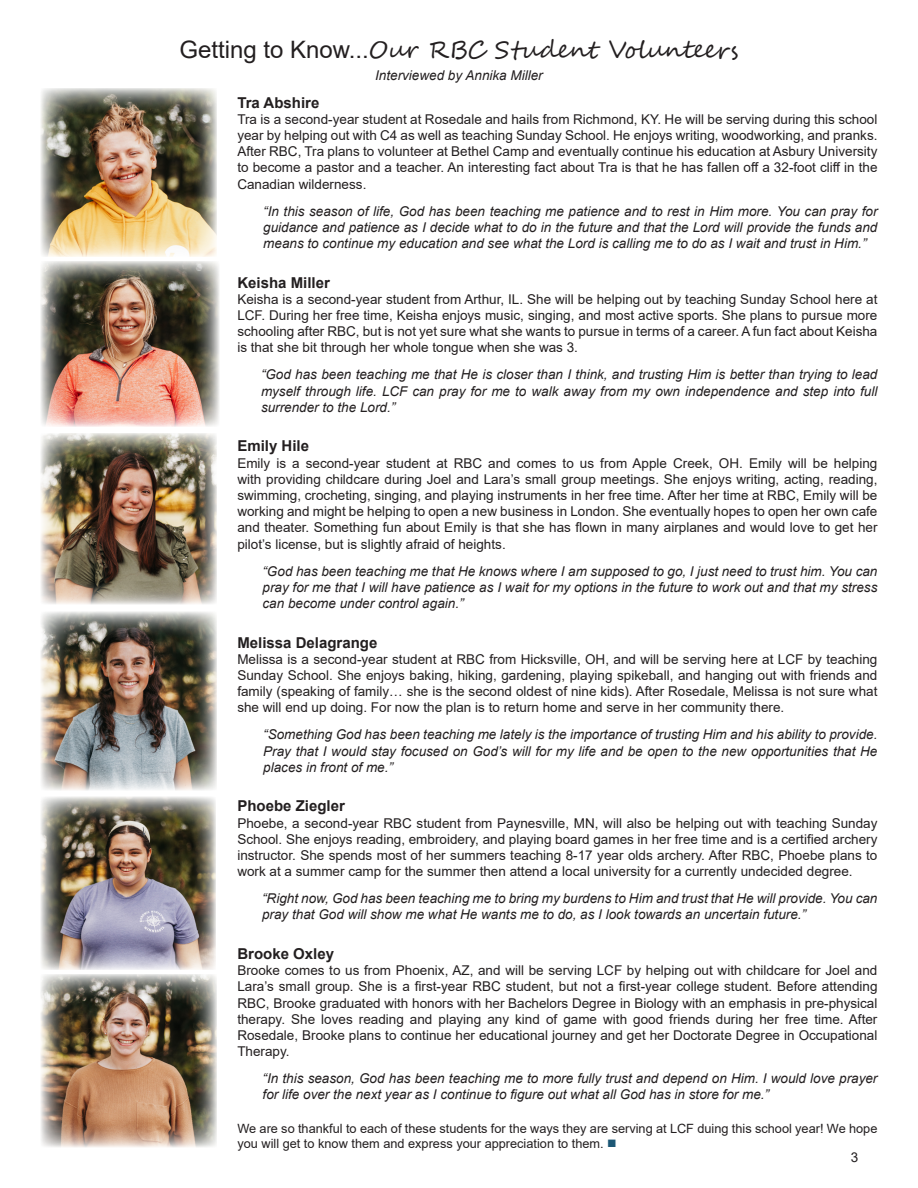
<style>
.page{position:relative;width:918px;height:1188px;background:#fff}
.page>*{position:absolute;margin:0;border:0;box-sizing:border-box;transform-origin:0 0}
.t1{font:24px "Segoe Script";color:#231f20}
.body_text_larger___b{font:700 15px "Arial";color:#231f20}
.body_text{font:13.5px/16.2px "Arial";color:#231f20;text-align:justify}
.body_text-2{font:italic 13.5px/16.2px "Arial";color:#231f20;text-align:justify}
.by_author{font:italic 13.5px "Arial";color:#231f20}
.body_text-3{font:12.75px/15.3px "Arial";color:#231f20}
.s1{font-family:"Arial"}
.s2{color:#1c5775}
</style>
<div class="page">
<img style="left:40px;top:88px;width:177px;height:169px">
<img style="left:41px;top:262px;width:178px;height:165px">
<img style="left:40px;top:433px;width:177px;height:171px">
<img style="left:41px;top:612px;width:176px;height:178px">
<img style="left:40px;top:974px;width:177px;height:174px">
<img style="left:40px;top:797px;width:176px;height:173px">
<p class="t1" style="left:179px;top:31px;width:561px"><span class="s1">Getting to Know...</span>Our RBC Student Volunteers</p>
<p class="by_author" style="left:375px;top:67px;width:169px">Interviewed by Annika Miller</p>
<p class="body_text_larger___b" style="left:237px;top:92px;width:83px">Tra Abshire</p>
<p class="body_text" style="left:237px;top:111px;width:642px">Tra is a second-year student at Rosedale and hails from Richmond, KY. He will be serving during this school year by helping out with C4 as well as teaching Sunday School. He enjoys writing, woodworking, and pranks.<br>After RBC, Tra plans to volunteer at Bethel Camp and eventually continue his education at Asbury University to become a pastor and a teacher. An interesting fact about Tra is that he has fallen off a 32-foot cliff in the Canadian wilderness.</p>
<p class="body_text-2" style="left:263px;top:203px;width:616px">“In this season of life, God has been teaching me patience and to rest in Him more. You can pray for guidance and patience as I decide what to do in the future and that the Lord will provide the funds and means to continue my education and see what the Lord is calling me to do as I wait and trust in Him.”</p>
<p class="body_text_larger___b" style="left:237px;top:272px;width:94px">Keisha Miller</p>
<p class="body_text" style="left:237px;top:291px;width:642px">Keisha is a second-year student from Arthur, IL. She will be helping out by teaching Sunday School here at LCF. During her free time, Keisha enjoys music, singing, and most active sports. She plans to pursue more schooling after RBC, but is not yet sure what she wants to pursue in terms of a career. A fun fact about Keisha is that she bit through her whole tongue when she was 3.</p>
<p class="body_text-2" style="left:261px;top:367px;width:618px">“God has been teaching me that He is closer than I think, and trusting Him is better than trying to lead myself through life. LCF can pray for me to walk away from my own independence and step into full surrender to the Lord.”</p>
<p class="body_text_larger___b" style="left:237px;top:436px;width:73px">Emily Hile</p>
<p class="body_text" style="left:237px;top:455px;width:642px">Emily is a second-year student at RBC and comes to us from Apple Creek, OH. Emily will be helping with providing childcare during Joel and Lara’s small group meetings. She enjoys writing, acting, reading, swimming, crocheting, singing, and playing instruments in her free time. After her time at RBC, Emily will be working and might be helping to open a new business in London. She eventually hopes to open her own cafe and theater. Something fun about Emily is that she has flown in many airplanes and would love to get her pilot’s license, but is slightly afraid of heights.</p>
<p class="body_text-2" style="left:262px;top:563px;width:616px">“God has been teaching me that He knows where I am supposed to go, I just need to trust him. You can pray for me that I will have patience as I wait for my options in the future to work out and that my stress can become under control again.”</p>
<p class="body_text_larger___b" style="left:237px;top:632px;width:142px">Melissa Delagrange</p>
<p class="body_text" style="left:237px;top:651px;width:642px">Melissa is a second-year student at RBC from Hicksville, OH, and will be serving here at LCF by teaching Sunday School. She enjoys baking, hiking, gardening, playing spikeball, and hanging out with friends and family (speaking of family… she is the second oldest of nine kids). After Rosedale, Melissa is not sure what she will end up doing. For now the plan is to return home and serve in her community there.</p>
<p class="body_text-2" style="left:263px;top:727px;width:616px">“Something God has been teaching me lately is the importance of trusting Him and his ability to provide.<br>Pray that I would stay focused on God’s will for my life and be open to the new opportunities that He places in front of me.”</p>
<p class="body_text_larger___b" style="left:237px;top:796px;width:109px">Phoebe Ziegler</p>
<p class="body_text" style="left:237px;top:815px;width:642px">Phoebe, a second-year RBC student from Paynesville, MN, will also be helping out with teaching Sunday School. She enjoys reading, embroidery, and playing board games in her free time and is a certified archery instructor. She spends most of her summers teaching 8-17 year olds archery. After RBC, Phoebe plans to work at a summer camp for the summer then attend a local university for a currently undecided degree.</p>
<p class="body_text-2" style="left:262px;top:891px;width:617px">“Right now, God has been teaching me to bring my burdens to Him and trust that He will provide. You can pray that God will show me what He wants me to do, as I look towards an uncertain future.”</p>
<p class="body_text_larger___b" style="left:237px;top:943px;width:98px">Brooke Oxley</p>
<p class="body_text" style="left:237px;top:962px;width:642px">Brooke comes to us from Phoenix, AZ, and will be serving LCF by helping out with childcare for Joel and Lara’s small group. She is a first-year RBC student, but not a first-year college student. Before attending RBC, Brooke graduated with honors with her Bachelors Degree in Biology with an emphasis in pre-physical therapy. She loves reading and playing any kind of game with good friends during her free time. After Rosedale, Brooke plans to continue her educational journey and get her Doctorate Degree in Occupational Therapy.</p>
<p class="body_text-2" style="left:263px;top:1071px;width:616px">“In this season, God has been teaching me to more fully trust and depend on Him. I would love prayer for life over the next year as I continue to figure out what all God has in store for me.”</p>
<p class="body_text-3" style="left:237px;top:1121px;width:642px">We are so thankful to each of these students for the ways they are serving at LCF duing this school year! We hope you will get to know them and express your appreciation to them. <span class="s2">■</span></p>
<p class="body_text" style="left:851px;top:1149px;width:9px">3</p>
</div>
